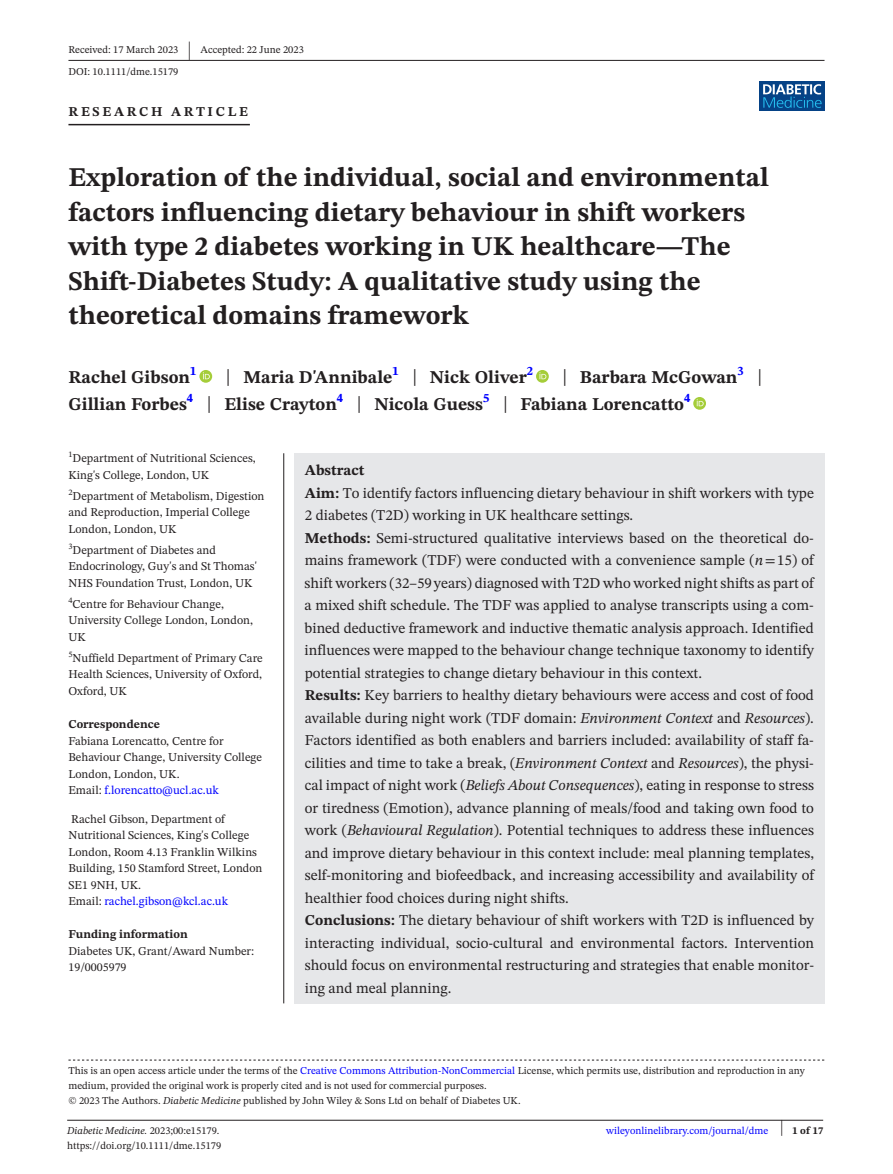
<style>
.page{position:relative;width:893px;height:1174px;background:#fff}
.page>*{position:absolute;margin:0;border:0;box-sizing:border-box;transform-origin:0 0}
.t1{font:700 27px/34.5px "STIX Two Text";color:#231f20}
.t2{font:25.65px "STIX Two Text";color:#231f20;scale:.49 1}
.t3{font:700 18px/27px "STIX Two Text";color:#231f20}
.t4{font:15px/22.5px "STIX Two Text";color:#231f20}
.t5{font:700 13.5px "STIX Two Text";letter-spacing:.2em;color:#231f20}
.t6{font:12px/16.5px "STIX Two Text";color:#231f20}
.t7{font:700 12px "STIX Two Text";color:#231f20}
.t8{font:10.5px/15px "STIX Two Text";color:#231f20}
.t9{font:10.5px "STIX Two Text";color:#00f}
.t10{font:italic 10.5px "STIX Two Text";color:#231f20}
.t11{font:700 10.5px "STIX Two Text";color:#231f20}
.s1{font-weight:400;font-size:23.4px}
.s2{color:#00f}
.s3{font-weight:700}
.s4{font-style:italic}
.s5{font-family:"STIX"}
.s6{font-style:normal}
.s7{font-weight:400;font-size:22.2px}
</style>
<div class="page">
<hr style="left:67px;top:1119px;width:756px;height:1px;background:#231f20">
<div style="left:759px;top:81px;width:65px;height:30px;background:#054286"></div>
<svg style="left:763px;top:84px;width:59px;height:24px"></svg>
<hr style="left:68px;top:60px;width:756px;height:1px;background:#231f20">
<hr style="left:68px;top:124px;width:182px;height:1px;background:#231f20">
<svg style="left:199px;top:370px;width:13px;height:13px"></svg>
<svg style="left:203px;top:372px;width:7px;height:7px"></svg>
<svg style="left:536px;top:370px;width:13px;height:13px"></svg>
<svg style="left:539px;top:372px;width:7px;height:7px"></svg>
<svg style="left:693px;top:397px;width:13px;height:13px"></svg>
<svg style="left:697px;top:399px;width:7px;height:7px"></svg>
<svg style="left:68px;top:1059px;width:756px;height:1px"></svg>
<div style="left:294px;top:453px;width:530px;height:550px;background:#e6e7e9"></div>
<hr style="left:283px;top:453px;width:1px;height:550px;background:#231f20">
<p class="t8" style="left:68px;top:42px;width:111px">Received: 17 March 2023</p>
<h2 class="t2" style="left:188px;top:32px;width:8px">|</h2>
<p class="t8" style="left:201px;top:42px;width:105px">Accepted: 22 June 2023</p>
<p class="t8" style="left:68px;top:64px;width:112px">DOI: 10.1111/dme.15179</p>
<p class="t5" style="left:68px;top:101px;width:181px">RESEARCH ARTICLE</p>
<p class="t1" style="left:68px;top:161px;width:702px">Exploration of the individual, social and environmental factors influencing dietary behaviour in shift workers with type 2 diabetes working in UK healthcare—The Shift-Diabetes Study: A qualitative study using the theoretical domains framework</p>
<p class="t3" style="left:68px;top:364px;width:695px;text-indent:494px"><span class="s1">|</span> Barbara McGowan<sup>3</sup> <span class="s1">|<br></span>Gillian Forbes<sup>4</sup> <span class="s1">|</span> Elise Crayton<sup>4</sup> <span class="s1">|</span> Nicola Guess<sup>5</sup> <span class="s1">|</span> Fabiana Lorencatto<sup>4</sup></p>
<p class="t3" style="left:68px;top:364px;width:129px">Rachel Gibson<sup>1</sup></p>
<p class="t3" style="left:226px;top:364px;width:309px"><span class="s1">|</span> Maria D'Annibale<sup>1</sup> <span class="s1">|</span> Nick Oliver<sup>2</sup></p>
<p class="t6" style="left:68px;top:450px;width:189px"><sup>1</sup>Department of Nutritional Sciences,<br>King's College, London, UK</p>
<p class="t6" style="left:68px;top:487px;width:198px"><sup>2</sup>Department of Metabolism, Digestion and Reproduction, Imperial College<br>London, London, UK</p>
<p class="t6" style="left:68px;top:541px;width:190px"><sup>3</sup>Department of Diabetes and<br>Endocrinology, Guy's and St Thomas'<br>NHS Foundation Trust, London, UK</p>
<p class="t6" style="left:68px;top:595px;width:186px"><sup>4</sup>Centre for Behaviour Change,<br>University College London, London,<br>UK</p>
<p class="t6" style="left:68px;top:649px;width:196px;text-align:justify"><sup>5</sup>Nuffield Department of Primary Care Health Sciences, University of Oxford, Oxford, UK</p>
<p class="t7" style="left:68px;top:715px;width:93px">Correspondence</p>
<p class="t6" style="left:68px;top:732px;width:195px">Fabiana Lorencatto, Centre for<br>Behaviour Change, University College<br>London, London, UK.<br>Email: <span class="s2">f.lorencatto@ucl.ac.uk</span></p>
<p class="t6" style="left:68px;top:810px;width:196px">Rachel Gibson, Department of<br>Nutritional Sciences, King's College<br>London, Room 4.13 Franklin Wilkins<br>Building, 150 Stamford Street, London<br>SE1 9NH, UK.<br>Email: <span class="s2">rachel.gibson@kcl.ac.uk</span></p>
<p class="t7" style="left:68px;top:925px;width:121px">Funding information</p>
<p class="t6" style="left:68px;top:942px;width:187px">Diabetes UK, Grant/Award Number:<br>19/0005979</p>
<p class="t4" style="left:305px;top:459px;width:511px"><span class="s3">Abstract<br>Aim:</span> To identify factors influencing dietary behaviour in shift workers with type 2 diabetes (T2D) working in UK healthcare settings.<br><span class="s3">Methods:</span> Semi-structured qualitative interviews based on the theoretical do&shy;mains framework (TDF) were conducted with a convenience sample (<span class="s4">n</span><span class="s5">=</span>15) of shift workers (32–59 years) diagnosed with T2D who worked night shifts as part of a mixed shift schedule. The TDF was applied to analyse transcripts using a com&shy;bined deductive framework and inductive thematic analysis approach. Identified influences were mapped to the behaviour change technique taxonomy to identify potential strategies to change dietary behaviour in this context.<br><span class="s3">Results:</span> Key barriers to healthy dietary behaviours were access and cost of food available during night work (TDF domain: <span class="s4">Environment Context</span> and <span class="s4">Resources</span>).<br>Factors identified as both enablers and barriers included: availability of staff fa&shy;cilities and time to take a break, (<span class="s4">Environment Context</span> and <span class="s4">Resources</span>), the physi&shy;cal impact of night work (<span class="s4">Beliefs About Consequences</span>), eating in response to stress or tiredness (Emotion), advance planning of meals/food and taking own food to work (<span class="s4">Behavioural Regulation</span>). Potential techniques to address these influences and improve dietary behaviour in this context include: meal planning templates, self-monitoring and biofeedback, and increasing accessibility and availability of healthier food choices during night shifts.<br><span class="s3">Conclusions:</span> The dietary behaviour of shift workers with T2D is influenced by interacting individual, socio-cultural and environmental factors. Intervention should focus on environmental restructuring and strategies that enable monitor&shy;ing and meal planning.</p>
<p class="t8" style="left:68px;top:1063px;width:738px">This is an open access article under the terms of the <span class="s2">Creative Commons Attribution-NonCommercial</span> License, which permits use, distribution and reproduction in any medium, provided the original work is properly cited and is not used for commercial purposes.<br>© 2023 The Authors. <span class="s4">Diabetic Medicine</span> published by John Wiley &amp; Sons Ltd on behalf of Diabetes UK.</p>
<p class="t10" style="left:67px;top:1123px;width:154px">Diabetic Medicine. <span class="s6">2023;00:e15179.</span></p>
<p class="t11" style="left:780px;top:1123px;width:45px"><span class="s7">|</span> 1 of 17</p>
<p class="t8" style="left:67px;top:1138px;width:156px">https://doi.org/10.1111/dme.15179</p>
<p class="t9" style="left:606px;top:1123px;width:164px">wileyonlinelibrary.com/journal/dme</p>
</div>
